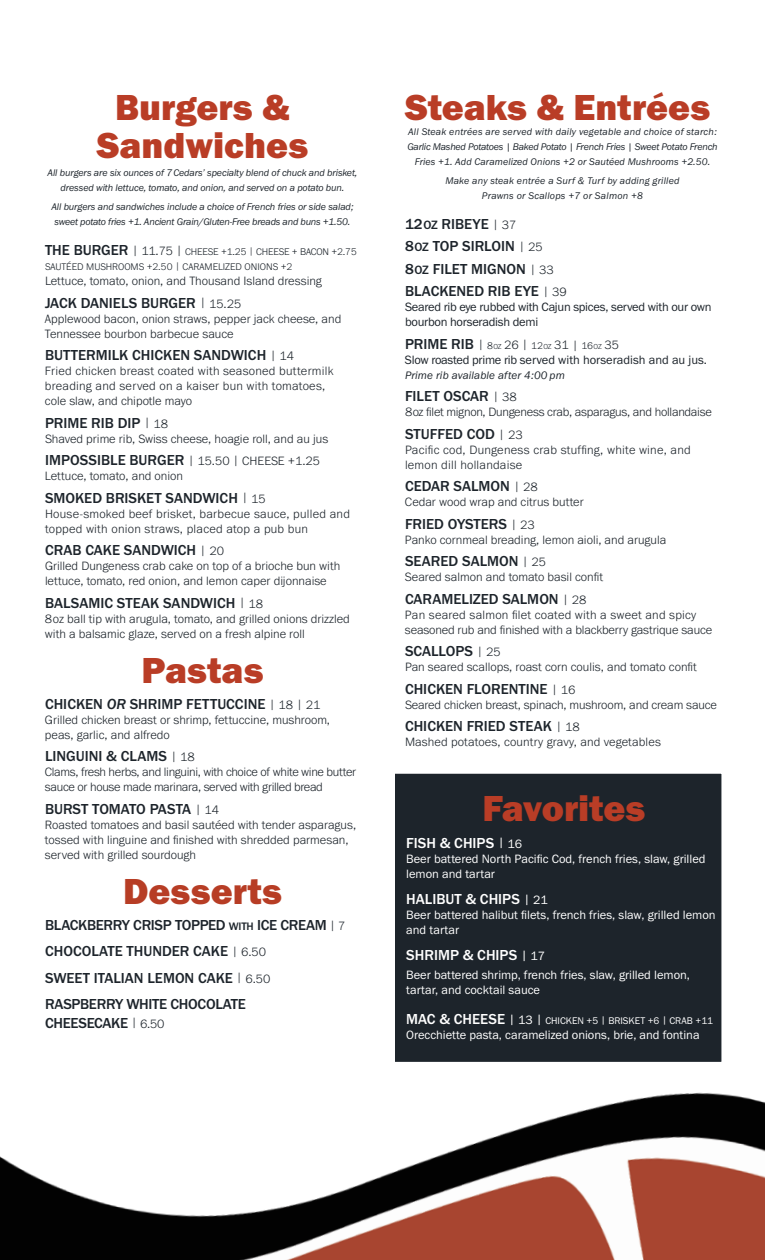
<style>
.page{position:relative;width:765px;height:1260px;background:#fff}
.page>*{position:absolute;margin:0;border:0;box-sizing:border-box;transform-origin:0 0}
.t1{font:37.5px/37.5px "Franklin Gothic URW Hea";color:#b93d26;text-align:center}
.t2{font:37.5px "Franklin Gothic URW Hea";letter-spacing:.005em;color:#b73d25}
.t3{font:500 15px/22.5px "Franklin Gothic URW";color:#1d242b}
.t4{font:500 15px/26.2px "Franklin Gothic URW";letter-spacing:-.02em;color:#1d242b}
.t5{font:500 15px "Franklin Gothic URW";color:#fff}
.t6{font:300 12.5px/15px "Franklin Gothic URW";color:#1d242b}
.t7{font:300 12.5px/15px "Franklin Gothic URW";letter-spacing:.02em;color:#1d242b}
.t8{font:12.5px/15px "Franklin Gothic URW Boo";color:#fff}
.t9{font:300 12.5px/15px "Franklin Gothic URW";letter-spacing:-.025em;color:#1d242b}
.t10{font:12.5px/15px "Franklin Gothic URW Boo";letter-spacing:-.02em;color:#1d242b}
.t11{font:300 12.5px "Franklin Gothic URW";letter-spacing:-.02em;color:#1d242b}
.t12{font:12.5px "Franklin Gothic URW Boo";color:#1d242b}
.t13{font:11.25px "Franklin Gothic URW Boo Ita";letter-spacing:.01em;color:#1d242b}
.t14{font:10px/15px "Franklin Gothic URW Boo Ita";letter-spacing:-.01em;color:#1d242b;text-align:center}
.t15{font:10px/15px "Franklin Gothic URW Boo Ita";letter-spacing:.01em;color:#1d242b;text-align:center}
.t16{font:300 10px/15px "Franklin Gothic URW";color:#1d242b}
.t17{font:10px/15px "Franklin Gothic URW Boo Ita";letter-spacing:.02em;color:#1d242b;text-align:center}
.t18{font:10px "Franklin Gothic URW Boo";color:#fff}
.s1{font-weight:500;font-size:15px}
.s2{font-size:12.5px}
.s3{font-weight:300;font-size:12.5px}
.s4{font-family:"Franklin Gothic URW Med Ita";font-weight:400}
.s5{font-size:11.25px}
.s6{font-size:10px}
.s7{font-size:7.5px}
.s8{font-family:"Franklin Gothic URW Boo";font-weight:400;font-size:12.5px}
.s9{font-family:"Franklin Gothic URW";font-weight:500;font-size:15px}
</style>
<div class="page">
<img style="left:0;top:1092px;width:765px;height:168px">
<div style="left:394px;top:773px;width:328px;height:289px;background:#1d242b"></div>
<div style="left:394px;top:772px;width:329px;height:291px;border:1px solid #fff"></div>
<h1 class="t1" style="left:97px;top:88px;width:213px">Burgers &amp;<br>Sandwiches</h1>
<p class="t14" style="left:48px;top:165px;width:311px">All burgers are six ounces of 7 Cedars’ specialty blend of chuck and brisket, dressed with lettuce, tomato, and onion, and served on a potato bun.</p>
<p class="t14" style="left:51px;top:199px;width:304px">All burgers and sandwiches include a choice of French fries or side salad; sweet potato fries +1. Ancient Grain/Gluten-Free breads and buns +1.50.</p>
<p class="t16" style="left:45px;top:244px;width:313px"><span class="s1">THE BURGER</span> <span class="s2">| 11.75 |</span> CHEESE +1.25 | CHEESE + BACON +2.75<br>SAUTÉED MUSHROOMS +2.50 | CARAMELIZED ONIONS +2</p>
<p class="t6" style="left:45px;top:273px;width:278px">Lettuce, tomato, onion, and Thousand Island dressing</p>
<p class="t3" style="left:45px;top:291px;width:198px">JACK DANIELS BURGER <span class="s3">| 15.25</span></p>
<p class="t6" style="left:45px;top:311px;width:298px">Applewood bacon, onion straws, pepper jack cheese, and<br>Tennessee bourbon barbecue sauce</p>
<p class="t3" style="left:45px;top:343px;width:251px">BUTTERMILK CHICKEN SANDWICH <span class="s3">| 14</span></p>
<p class="t7" style="left:45px;top:363px;width:290px">Fried chicken breast coated with seasoned buttermilk breading and served on a kaiser bun with tomatoes, cole slaw, and chipotle mayo</p>
<p class="t3" style="left:45px;top:411px;width:125px">PRIME RIB DIP <span class="s3">| 18</span></p>
<p class="t6" style="left:45px;top:427px;width:285px;line-height:22.5px">Shaved prime rib, Swiss cheese, hoagie roll, and au jus<br><span class="s1">IMPOSSIBLE BURGER</span> | 15.50 | CHEESE +1.25</p>
<p class="t6" style="left:45px;top:468px;width:140px">Lettuce, tomato, and onion</p>
<p class="t3" style="left:45px;top:486px;width:222px">SMOKED BRISKET SANDWICH <span class="s3">| 15</span></p>
<p class="t7" style="left:45px;top:506px;width:306px">House-smoked beef brisket, barbecue sauce, pulled and topped with onion straws, placed atop a pub bun</p>
<p class="t3" style="left:45px;top:538px;width:181px">CRAB CAKE SANDWICH <span class="s3">| 20</span></p>
<p class="t6" style="left:45px;top:558px;width:297px">Grilled Dungeness crab cake on top of a brioche bun with lettuce, tomato, red onion, and lemon caper dijonnaise</p>
<p class="t3" style="left:45px;top:591px;width:220px">BALSAMIC STEAK SANDWICH <span class="s3">| 18</span></p>
<p class="t6" style="left:45px;top:611px;width:306px">8oz ball tip with arugula, tomato, and grilled onions drizzled with a balsamic glaze, served on a fresh alpine roll</p>
<h1 class="t1" style="left:141px;top:650px;width:124px">Pastas</h1>
<p class="t3" style="left:45px;top:692px;width:277px">CHICKEN <span class="s4">OR</span> SHRIMP FETTUCCINE <span class="s3">| 18 | 21</span></p>
<p class="t6" style="left:45px;top:712px;width:287px">Grilled chicken breast or shrimp, fettuccine, mushroom, peas, garlic, and alfredo</p>
<p class="t3" style="left:45px;top:745px;width:151px">LINGUINI &amp; CLAMS <span class="s3">| 18</span></p>
<p class="t9" style="left:45px;top:764px;width:313px">Clams, fresh herbs, and linguini, with choice of white wine butter sauce or house made marinara, served with grilled bread</p>
<p class="t3" style="left:45px;top:797px;width:176px">BURST TOMATO PASTA <span class="s3">| 14</span></p>
<p class="t6" style="left:45px;top:817px;width:313px">Roasted tomatoes and basil sautéed with tender asparagus, tossed with linguine and finished with shredded parmesan, served with grilled sourdough</p>
<h1 class="t2" style="left:123px;top:867px;width:160px">Desserts</h1>
<p class="t4" style="left:45px;top:912px;width:302px">BLACKBERRY CRISP TOPPED <span class="s5">WITH</span> ICE CREAM <span class="s3">| 7<br></span>CHOCOLATE THUNDER CAKE <span class="s3">| 6.50<br></span>SWEET ITALIAN LEMON CAKE <span class="s3">| 6.50<br></span>RASPBERRY WHITE CHOCOLATE</p>
<p class="t4" style="left:45px;top:1009px;width:121px">CHEESECAKE <span class="s3">| 6.50</span></p>
<h1 class="t1" style="left:405px;top:88px;width:307px">Steaks &amp; Entrées</h1>
<p class="t15" style="left:407px;top:124px;width:312px">All Steak entrées are served with daily vegetable and choice of starch:<br>Garlic Mashed Potatoes | Baked Potato | French Fries | Sweet Potato French<br>Fries +1. Add Caramelized Onions +2 or Sautéed Mushrooms +2.50.</p>
<p class="t17" style="left:445px;top:173px;width:236px">Make any steak entrée a Surf &amp; Turf by adding grilled<br>Prawns or Scallops +7 or Salmon +8</p>
<p class="t3" style="left:405px;top:212px;width:163px">12<span class="s2">OZ</span> RIBEYE <span class="s3">| 37<br></span>8<span class="s2">OZ</span> TOP SIRLOIN <span class="s3">| 25<br></span>8<span class="s2">OZ</span> FILET MIGNON <span class="s3">| 33<br></span>BLACKENED RIB EYE <span class="s3">| 39</span></p>
<p class="t10" style="left:405px;top:299px;width:308px">Seared rib eye rubbed with Cajun spices, served with our own bourbon horseradish demi</p>
<p class="t6" style="left:405px;top:337px;width:216px"><span class="s1">PRIME RIB</span> | <span class="s6">8</span><span class="s7">OZ</span> 26 | <span class="s6">12</span><span class="s7">OZ</span> 31 | <span class="s6">16</span><span class="s7">OZ</span> 35</p>
<p class="t12" style="left:405px;top:352px;width:304px">Slow roasted prime rib served with horseradish and au jus.</p>
<p class="t13" style="left:405px;top:368px;width:161px">Prime rib available after 4:00 pm</p>
<p class="t3" style="left:405px;top:385px;width:113px">FILET OSCAR <span class="s3">| 38</span></p>
<p class="t11" style="left:405px;top:404px;width:308px">8oz filet mignon, Dungeness crab, asparagus, and hollandaise</p>
<p class="t3" style="left:405px;top:422px;width:119px">STUFFED COD <span class="s3">| 23</span></p>
<p class="t7" style="left:405px;top:442px;width:287px">Pacific cod, Dungeness crab stuffing, white wine, and lemon dill hollandaise</p>
<p class="t3" style="left:405px;top:475px;width:134px">CEDAR SALMON <span class="s3">| 28</span></p>
<p class="t6" style="left:405px;top:494px;width:180px">Cedar wood wrap and citrus butter</p>
<p class="t3" style="left:405px;top:512px;width:131px">FRIED OYSTERS <span class="s3">| 23</span></p>
<p class="t6" style="left:405px;top:532px;width:263px">Panko cornmeal breading, lemon aioli, and arugula</p>
<p class="t3" style="left:405px;top:550px;width:143px">SEARED SALMON <span class="s3">| 25</span></p>
<p class="t6" style="left:405px;top:569px;width:200px">Seared salmon and tomato basil confit</p>
<p class="t3" style="left:405px;top:587px;width:183px">CARAMELIZED SALMON <span class="s3">| 28</span></p>
<p class="t6" style="left:405px;top:607px;width:309px">Pan seared salmon filet coated with a sweet and spicy seasoned rub and finished with a blackberry gastrique sauce</p>
<p class="t3" style="left:405px;top:640px;width:97px">SCALLOPS <span class="s3">| 25</span></p>
<p class="t6" style="left:405px;top:659px;width:294px">Pan seared scallops, roast corn coulis, and tomato confit</p>
<p class="t3" style="left:405px;top:677px;width:172px">CHICKEN FLORENTINE <span class="s3">| 16</span></p>
<p class="t6" style="left:405px;top:697px;width:314px">Seared chicken breast, spinach, mushroom, and cream sauce</p>
<p class="t3" style="left:405px;top:715px;width:176px">CHICKEN FRIED STEAK <span class="s3">| 18</span></p>
<p class="t6" style="left:405px;top:734px;width:257px">Mashed potatoes, country gravy, and vegetables</p>
<h1 class="t1" style="left:482px;top:789px;width:164px">Favorites</h1>
<p class="t5" style="left:406px;top:833px;width:117px">FISH &amp; CHIPS <span class="s8">| 16</span></p>
<p class="t8" style="left:406px;top:851px;width:301px">Beer battered North Pacific Cod, french fries, slaw, grilled lemon and tartar</p>
<p class="t5" style="left:406px;top:889px;width:143px">HALIBUT &amp; CHIPS <span class="s8">| 21</span></p>
<p class="t8" style="left:406px;top:907px;width:311px">Beer battered halibut filets, french fries, slaw, grilled lemon and tartar</p>
<p class="t5" style="left:406px;top:946px;width:140px">SHRIMP &amp; CHIPS <span class="s8">| 17</span></p>
<p class="t8" style="left:406px;top:967px;width:285px">Beer battered shrimp, french fries, slaw, grilled lemon, tartar, and cocktail sauce</p>
<p class="t18" style="left:406px;top:1014px;width:308px"><span class="s9">MAC &amp; CHEESE</span> <span class="s2">| 13 |</span> CHICKEN +5 | BRISKET +6 | CRAB +11</p>
<p class="t8" style="left:406px;top:1027px;width:295px">Orecchiette pasta, caramelized onions, brie, and fontina</p>
</div>
